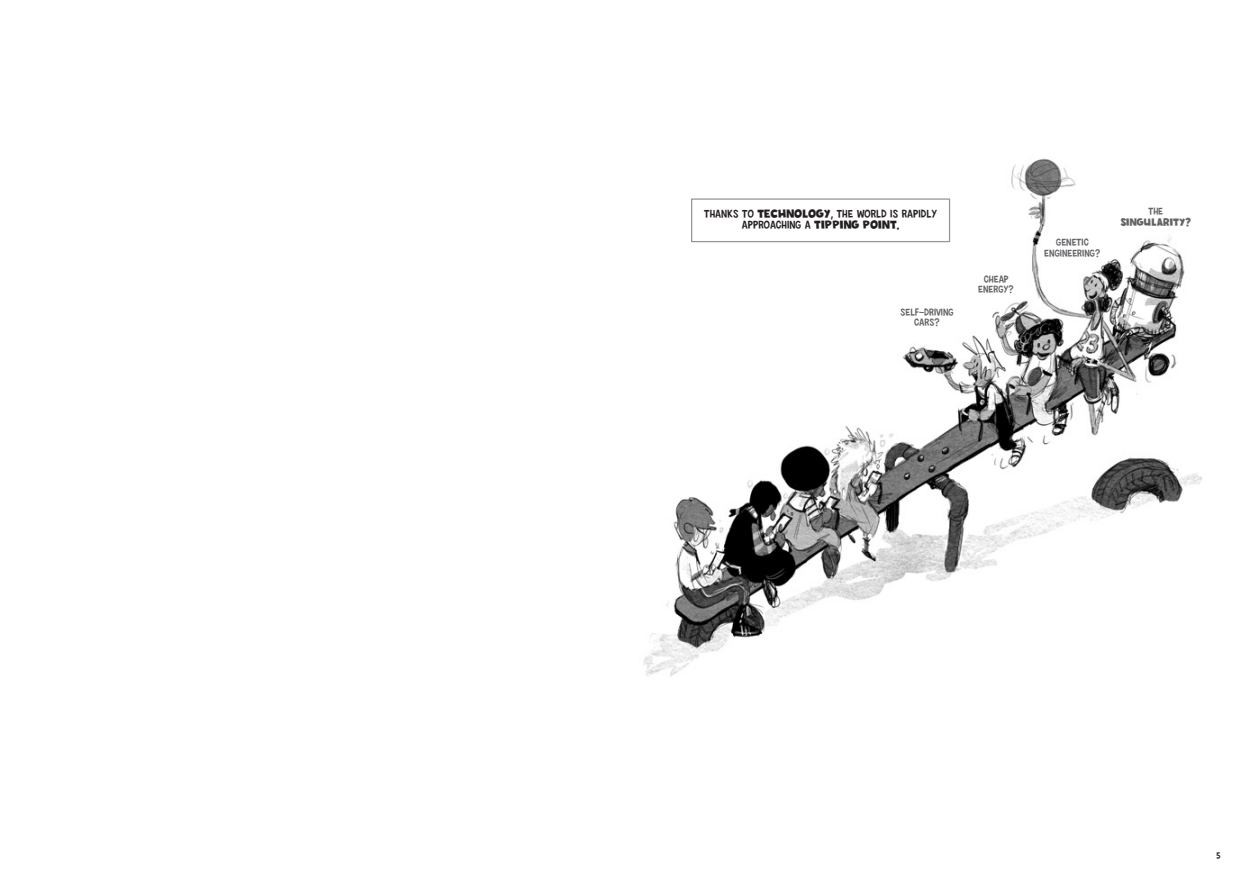
<style>
.page{position:relative;width:1248px;height:886px;background:#fff}
.page>*{position:absolute;margin:0;border:0;box-sizing:border-box;transform-origin:0 0}
.t1{font:500 12.5px/11.2px "Calculus";color:#231f20;text-align:center}
.t2{font:500 11.25px/10.6px "Calculus";color:#636366;text-align:center}
.t3{font:700 11.25px/10.6px "Calculus";color:#636366;text-align:center}
.t4{font:500 10px "Calculus";color:#231f20}
.s1{font-weight:700}
.s2{font-weight:500}
</style>
<div class="page">
<img style="left:643px;top:158px;width:559px;height:518px">
<div style="left:691px;top:199px;width:258px;height:43px;background:#fff"></div>
<div style="left:691px;top:198px;width:259px;height:44px;border:1px solid #939598"></div>
<p class="t1" style="left:704px;top:207px;width:234px">THANKS TO <span class="s1">TECHNOLOGY</span>, THE WORLD IS RAPIDLY<br>APPROACHING A <span class="s1">TIPPING POINT.</span></p>
<p class="t2" style="left:900px;top:306px;width:55px">SELF-DRIVING<br>CARS?</p>
<p class="t2" style="left:978px;top:273px;width:37px">CHEAP<br>ENERGY?</p>
<p class="t2" style="left:1044px;top:237px;width:58px">GENETIC<br>ENGINEERING?</p>
<p class="t3" style="left:1120px;top:206px;width:72px"><span class="s2">THE<br></span>SINGULARITY?</p>
<p class="t4" style="left:1216px;top:849px;width:6px">5</p>
</div>
